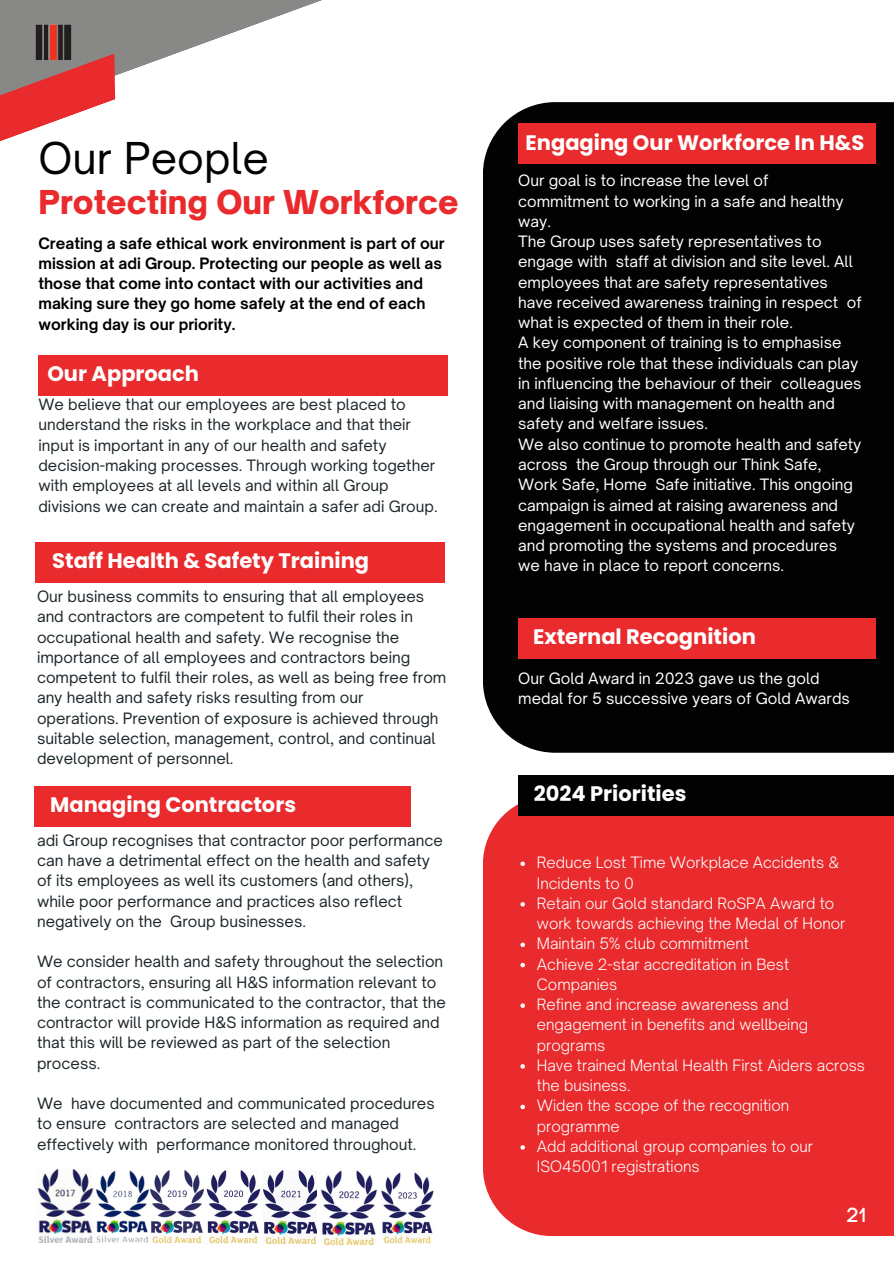
<style>
.page{position:relative;width:894px;height:1264px;background:#fff}
.page>*{position:absolute;margin:0;border:0;box-sizing:border-box;transform-origin:0 0}
.t1{font:42px "Open Sauce One";color:#020202}
.t2{font:900 31.5px "Open Sauce One";color:#e92b2d}
.t3{font:700 21px "Poppins";color:#fff}
.t4{font:20.25px "Code Pro Normal LC";color:#fff}
.t5{font:15px/20.2px "Open Sauce One";color:#1c262a}
.t6{font:15px/20.2px "Open Sauce One";color:#fff}
.t7{font:300 15px/20.2px "Open Sauce One";color:#fff}
.t8{font:700 15px/20.2px "Open Sauce One";color:#000}
</style>
<div class="page">
<div style="left:482px;top:102px;width:411px;height:650px;background:#020202"></div>
<div style="left:35px;top:542px;width:409px;height:40px;background:#e92b2d"></div>
<div style="left:34px;top:785px;width:376px;height:41px;background:#e92b2d"></div>
<div style="left:518px;top:123px;width:357px;height:40px;background:#e92b2d"></div>
<div style="left:518px;top:618px;width:357px;height:40px;background:#e92b2d"></div>
<div style="left:483px;top:804px;width:410px;height:431px;background:#e92b2d"></div>
<div style="left:518px;top:775px;width:375px;height:40px;background:#020202"></div>
<img style="left:37px;top:1169px;width:56px;height:73px">
<img style="left:93px;top:1170px;width:56px;height:73px">
<img style="left:150px;top:1170px;width:53px;height:72px">
<img style="left:206px;top:1170px;width:54px;height:73px">
<img style="left:263px;top:1170px;width:54px;height:73px">
<img style="left:321px;top:1170px;width:113px;height:76px">
<div style="left:38px;top:355px;width:409px;height:40px;background:#e92b2d"></div>
<svg style="left:520px;top:861px;width:5px;height:5px"></svg>
<svg style="left:520px;top:902px;width:5px;height:4px"></svg>
<svg style="left:520px;top:942px;width:5px;height:5px"></svg>
<svg style="left:520px;top:962px;width:5px;height:5px"></svg>
<svg style="left:520px;top:1003px;width:5px;height:4px"></svg>
<svg style="left:520px;top:1064px;width:5px;height:4px"></svg>
<svg style="left:520px;top:1104px;width:5px;height:5px"></svg>
<svg style="left:520px;top:1145px;width:5px;height:4px"></svg>
<svg style="left:0;top:0;width:618px;height:135px"></svg>
<svg style="left:0;top:53px;width:115px;height:88px"></svg>
<img style="left:28px;top:19px;width:50px;height:48px">
<p class="t1" style="left:38px;top:132px;width:232px">Our People</p>
<h3 class="t2" style="left:38px;top:182px;width:421px">Protecting Our Workforce</h3>
<p class="t8" style="left:38px;top:233px;width:408px">Creating a safe ethical work environment is part of our mission at adi Group. Protecting our people as well as those that come into contact with our activities and making sure they go home safely at the end of each working day is our priority.</p>
<h3 class="t3" style="left:47px;top:359px;width:153px">Our Approach</h3>
<p class="t5" style="left:38px;top:394px;width:400px">We believe that our employees are best placed to understand the risks in the workplace and that their input is important in any of our health and safety decision-making processes. Through working together with employees at all levels and within all Group divisions we can create and maintain a safer adi Group.</p>
<h3 class="t3" style="left:52px;top:546px;width:318px">Staff Health &amp; Safety Training</h3>
<p class="t5" style="left:37px;top:586px;width:411px">Our business commits to ensuring that all employees and contractors are competent to fulfil their roles in occupational health and safety. We recognise the importance of all employees and contractors being competent to fulfil their roles, as well as being free from any health and safety risks resulting from our operations. Prevention of exposure is achieved through suitable selection, management, control, and continual development of personnel.</p>
<p class="t3" style="left:50px;top:789px;width:247px">Managing Contractors</p>
<h3 class="t5" style="left:37px;top:830px;width:407px">adi Group recognises that contractor poor performance can have a detrimental effect on the health and safety of its employees as well its customers (and others), while poor performance and practices also reflect negatively on the Group businesses.</h3>
<h3 class="t5" style="left:37px;top:951px;width:410px">We consider health and safety throughout the selection of contractors, ensuring all H&amp;S information relevant to the contract is communicated to the contractor, that the contractor will provide H&amp;S information as required and that this will be reviewed as part of the selection process.</h3>
<p class="t5" style="left:37px;top:1093px;width:399px">We have documented and communicated procedures to ensure contractors are selected and managed effectively with performance monitored throughout.</p>
<p class="t3" style="left:525px;top:128px;width:340px">Engaging Our Workforce In H&amp;S</p>
<p class="t6" style="left:518px;top:170px;width:327px">Our goal is to increase the level of commitment to working in a safe and healthy way.</p>
<h3 class="t6" style="left:518px;top:231px;width:345px">The Group uses safety representatives to engage with staff at division and site level. All employees that are safety representatives have received awareness training in respect of what is expected of them in their role.</h3>
<p class="t6" style="left:518px;top:332px;width:345px">A key component of training is to emphasise the positive role that these individuals can play in influencing the behaviour of their colleagues and liaising with management on health and safety and welfare issues.</p>
<h1 class="t6" style="left:518px;top:434px;width:344px">We also continue to promote health and safety across the Group through our Think Safe, Work Safe, Home Safe initiative. This ongoing campaign is aimed at raising awareness and engagement in occupational health and safety and promoting the systems and procedures we have in place to report concerns.</h1>
<h2 class="t3" style="left:533px;top:622px;width:224px">External Recognition</h2>
<p class="t6" style="left:518px;top:668px;width:333px">Our Gold Award in 2023 gave us the gold medal for 5 successive years of Gold Awards</p>
<h4 class="t3" style="left:533px;top:779px;width:154px">2024 Priorities</h4>
<p class="t7" style="left:537px;top:852px;width:303px">Reduce Lost Time Workplace Accidents &amp;<br>Incidents to 0</p>
<p class="t7" style="left:537px;top:893px;width:310px">Retain our Gold standard RoSPA Award to work towards achieving the Medal of Honor</p>
<p class="t7" style="left:537px;top:933px;width:213px">Maintain 5% club commitment</p>
<p class="t7" style="left:537px;top:953px;width:254px">Achieve 2-star accreditation in Best<br>Companies</p>
<p class="t7" style="left:537px;top:994px;width:272px">Refine and increase awareness and engagement in benefits and wellbeing programs</p>
<p class="t7" style="left:537px;top:1055px;width:329px">Have trained Mental Health First Aiders across the business.</p>
<p class="t7" style="left:537px;top:1095px;width:253px">Widen the scope of the recognition programme</p>
<p class="t7" style="left:537px;top:1136px;width:277px">Add additional group companies to our<br>ISO45001 registrations</p>
<p class="t4" style="left:846px;top:1202px;width:22px">21</p>
</div>
